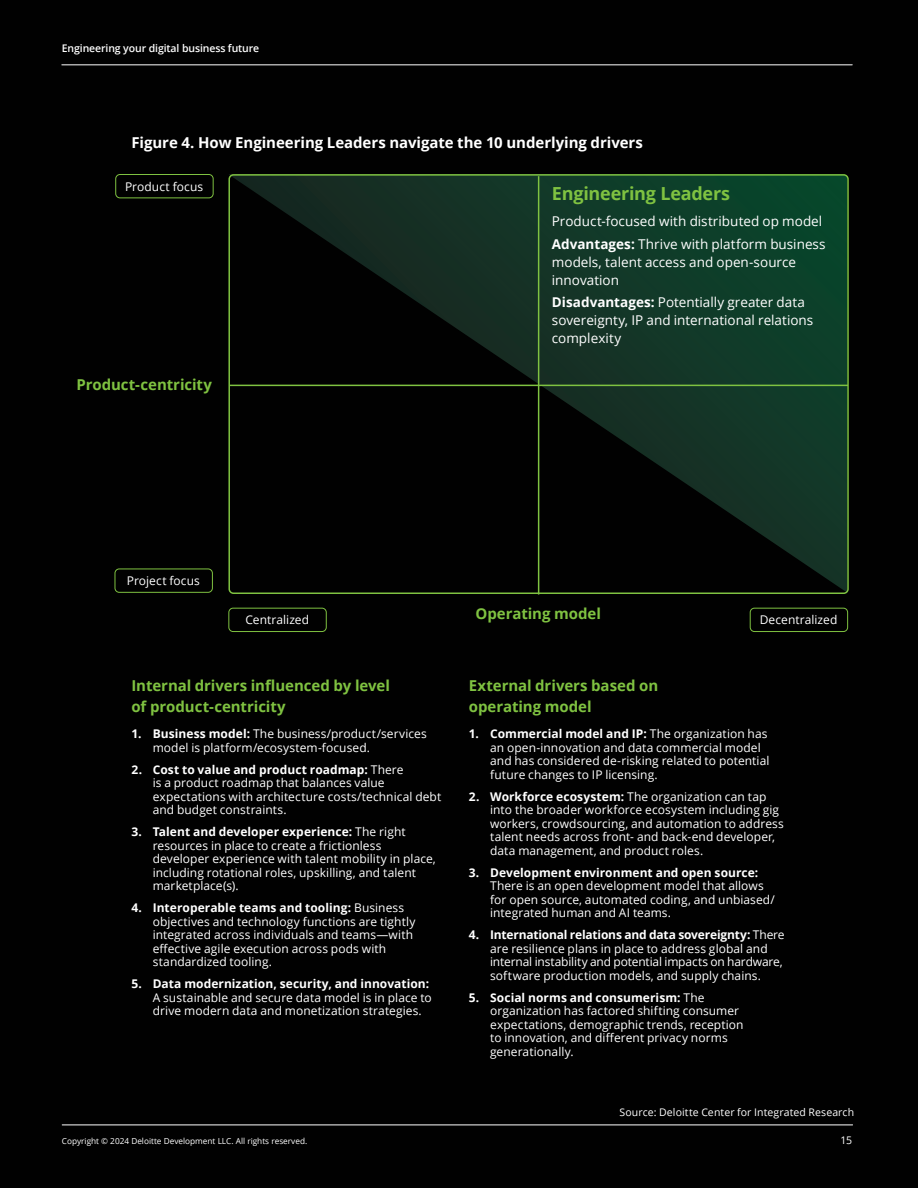
<style>
.page{position:relative;width:918px;height:1188px;background:#010101}
.page>*{position:absolute;margin:0;border:0;box-sizing:border-box;transform-origin:0 0}
.t1{font:700 18px "Open Sans";letter-spacing:-.01em;color:#7fc241}
.t2{font:700 15px/21px "Open Sans";letter-spacing:-.005em;color:#7fc241}
.t3{font:700 15px "Open Sans";letter-spacing:-.005em;color:#fff}
.t4{font:13.5px/18px "Open Sans";color:#fff}
.t5{font:12px/13.5px "Open Sans";letter-spacing:.005em;color:#fff}
.t6{font:10.5px "Open Sans";letter-spacing:.01em;color:#fff}
.t7{font:600 10.5px "Open Sans";letter-spacing:-.01em;color:#fff}
.t8{font:8.25px "Open Sans";color:#fff}
.s1{font-weight:700}
</style>
<div class="page">
<svg style="left:228px;top:174px;width:618px;height:419px;background:#091c14"></svg>
<div style="left:115px;top:569px;width:98px;height:24px;border:1px solid #7fc241;border-radius:4px"></div>
<div style="left:228px;top:174px;width:621px;height:420px;border:2px solid #7fc241;border-radius:4px"></div>
<div style="left:228px;top:608px;width:99px;height:24px;border:1px solid #7fc241;border-radius:4px"></div>
<div style="left:750px;top:608px;width:98px;height:24px;border:1px solid #7fc241;border-radius:4px"></div>
<hr style="left:229px;top:385px;width:619px;height:1px;background:#7fc241">
<hr style="left:538px;top:176px;width:1px;height:419px;background:#7fc241">
<hr style="left:62px;top:64px;width:790px;height:1px;background:#fff">
<hr style="left:62px;top:1125px;width:791px;height:1px;background:#fff">
<div style="left:115px;top:174px;width:99px;height:24px;border:1px solid #7fc241;border-radius:4px"></div>
<p class="t7" style="left:62px;top:41px;width:199px">Engineering your digital business future</p>
<p class="t3" style="left:131px;top:132px;width:513px">Figure 4. How Engineering Leaders navigate the 10 underlying drivers</p>
<p class="t5" style="left:125px;top:179px;width:80px">Product focus</p>
<p class="t2" style="left:76px;top:374px;width:137px">Product-centricity</p>
<h1 class="t1" style="left:552px;top:181px;width:180px">Engineering Leaders</h1>
<p class="t4" style="left:552px;top:210px;width:275px;line-height:22.2px">Product-focused with distributed op model<br><span class="s1">Advantages:</span> Thrive with platform business</p>
<p class="t4" style="left:552px;top:252px;width:246px">models, talent access and open-source innovation</p>
<p class="t4" style="left:552px;top:293px;width:263px"><span class="s1">Disadvantages:</span> Potentially greater data sovereignty, IP and international relations complexity</p>
<p class="t5" style="left:127px;top:574px;width:75px">Project focus</p>
<p class="t5" style="left:245px;top:613px;width:65px">Centralized</p>
<p class="t2" style="left:476px;top:603px;width:127px">Operating model</p>
<p class="t5" style="left:760px;top:613px;width:79px">Decentralized</p>
<p class="t2" style="left:131px;top:675px;width:260px">Internal drivers influenced by level of product-centricity</p>
<p class="t5" style="left:153px;top:727px;width:276px;text-indent:-21px"><span class="s1">1. Business model:</span> The business/product/services model is platform/ecosystem-focused.</p>
<p class="t5" style="left:153px;top:762px;width:290px;text-indent:-21px"><span class="s1">2. Cost to value and product roadmap:</span> There<br>is a product roadmap that balances value expectations with architecture costs/technical debt and budget constraints.</p>
<p class="t5" style="left:153px;top:825px;width:285px;text-indent:-21px"><span class="s1">3. Talent and developer experience:</span> The right resources in place to create a frictionless developer experience with talent mobility in place, including rotational roles, upskilling, and talent marketplace(s).</p>
<p class="t5" style="left:153px;top:901px;width:264px;text-indent:-21px"><span class="s1">4. Interoperable teams and tooling:</span> Business objectives and technology functions are tightly integrated across individuals and teams—with effective agile execution across pods with standardized tooling.</p>
<p class="t5" style="left:153px;top:977px;width:281px;text-indent:-21px"><span class="s1">5. Data modernization, security, and innovation:<br></span>A sustainable and secure data model is in place to drive modern data and monetization strategies.</p>
<p class="t8" style="left:62px;top:1136px;width:247px">Copyright © 2024 Deloitte Development LLC. All rights reserved.</p>
<p class="t2" style="left:469px;top:675px;width:191px">External drivers based on operating model</p>
<p class="t5" style="left:490px;top:727px;width:281px;text-indent:-21px"><span class="s1">1. Commercial model and IP:</span> The organization has an open-innovation and data commercial model and has considered de-risking related to potential future changes to IP licensing.</p>
<p class="t5" style="left:490px;top:789px;width:295px;text-indent:-21px"><span class="s1">2. Workforce ecosystem:</span> The organization can tap into the broader workforce ecosystem including gig workers, crowdsourcing, and automation to address talent needs across front- and back-end developer, data management, and product roles.</p>
<p class="t5" style="left:490px;top:865px;width:286px;text-indent:-21px"><span class="s1">3. Development environment and open source:<br></span>There is an open development model that allows for open source, automated coding, and unbiased/ integrated human and AI teams.</p>
<p class="t5" style="left:490px;top:928px;width:296px;text-indent:-21px"><span class="s1">4. International relations and data sovereignty:</span> There are resilience plans in place to address global and internal instability and potential impacts on hardware, software production models, and supply chains.</p>
<p class="t5" style="left:490px;top:990px;width:255px;text-indent:-21px"><span class="s1">5. Social norms and consumerism:</span> The organization has factored shifting consumer expectations, demographic trends, reception to innovation, and different privacy norms generationally.</p>
<p class="t6" style="left:619px;top:1105px;width:236px">Source: Deloitte Center for Integrated Research</p>
<p class="t6" style="left:840px;top:1133px;width:13px">15</p>
</div>
